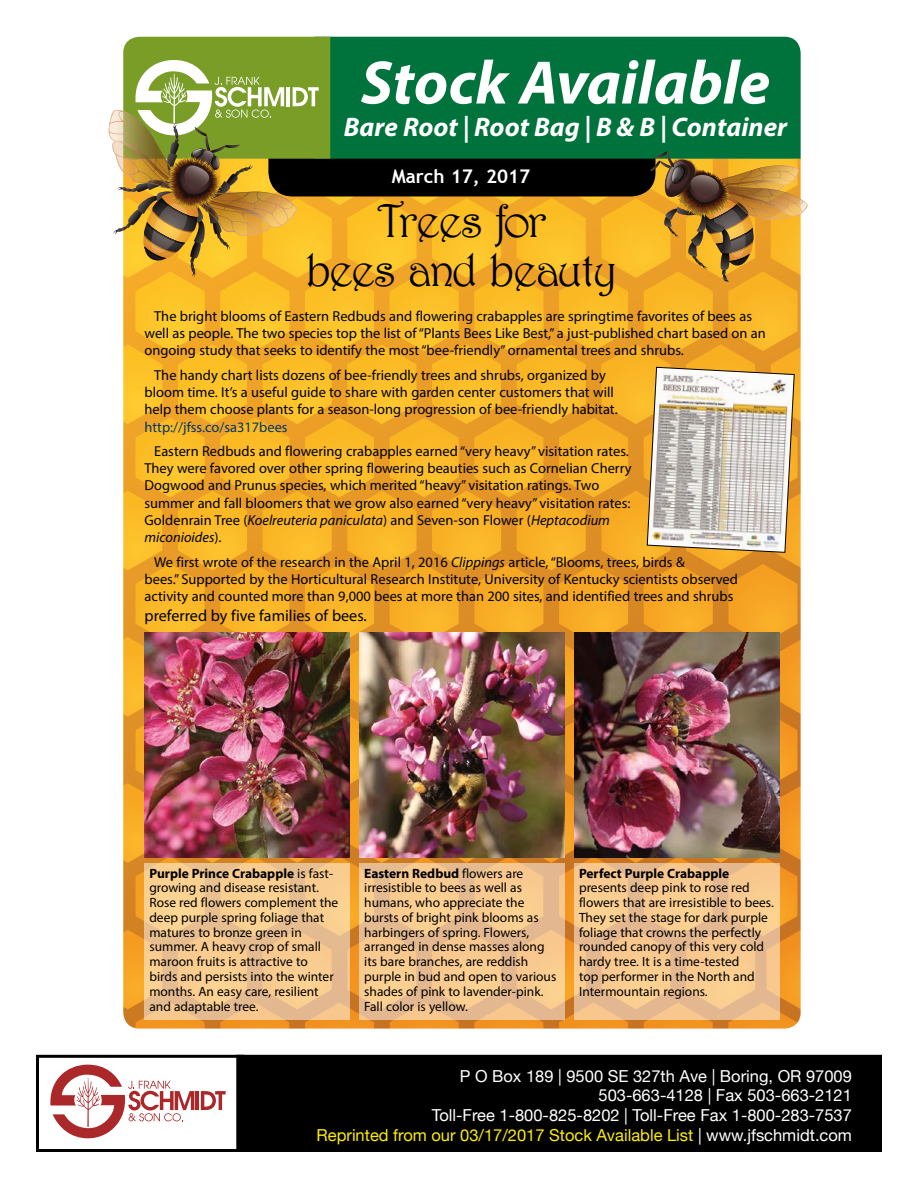
<style>
.page{position:relative;width:918px;height:1188px;background:#fff}
.page>*{position:absolute;margin:0;border:0;box-sizing:border-box;transform-origin:0 0}
.t1{font:italic 700 61.8px "Myriad Pro";color:#fff}
.t2{font:47.1px/48.4px "Harrington";letter-spacing:-.04em;color:#000;text-align:center}
.t3{font:italic 700 26.85px "Myriad Pro";color:#fff}
.t4{font:700 18.75px "Trebuchet MS";color:#fff}
.t5{font:16.5px/19.8px "Helvetica Neue";color:#fff;text-align:right}
.t6{font:16.2px "Myriad Pro";color:#000}
.t7{font:14.4px/17.4px "Myriad Pro";color:#000}
.t8{font:14.4px "Myriad Pro";color:#003867}
.t9{font:13.5px/14.9px "Myriad Pro";color:#000}
.t10{font:700 13.5px "Myriad Pro";color:#000}
.s1{font-style:italic}
.s2{font-weight:700}
.s3{color:#ffee01}
</style>
<div class="page">
<svg style="left:50px;top:1065px;width:144px;height:73px"></svg>
<hr style="left:196px;top:1091px;width:3px;height:19px;background:#ab282a">
<svg style="left:201px;top:1091px;width:25px;height:19px"></svg>
<div style="left:36px;top:1055px;width:208px;height:97px;border:3px solid #000"></div>
<div style="left:238px;top:1056px;width:642px;height:94px;background:#000"></div>
<div style="left:236px;top:1055px;width:646px;height:97px;border:3px solid #000"></div>
<img style="left:108px;top:37px;width:700px;height:992px">
<h1 class="t1" style="left:361px;top:43px;width:411px">Stock Available</h1>
<h3 class="t3" style="left:344px;top:109px;width:445px">Bare Root | Root Bag | B &amp; B | Container</h3>
<h3 class="t4" style="left:392px;top:165px;width:140px">March 17, 2017</h3>
<h2 class="t2" style="left:306px;top:196px;width:314px">Trees for<br>bees and beauty</h2>
<p class="t7" style="left:145px;top:307px;width:623px;text-indent:10px">The bright blooms of Eastern Redbuds and flowering crabapples are springtime favorites of bees as well as people. The two species top the list of “Plants Bees Like Best,” a just-published chart based on an ongoing study that seeks to identify the most “bee-friendly” ornamental trees and shrubs.</p>
<p class="t7" style="left:145px;top:366px;width:475px;text-align:center">The handy chart lists dozens of bee-friendly trees and shrubs, organized by bloom time. It’s a useful guide to share with garden center customers that will help them choose plants for a season-long progression of bee-friendly habitat.</p>
<p class="t8" style="left:145px;top:418px;width:145px">http://jfss.co/sa317bees</p>
<p class="t7" style="left:145px;top:442px;width:489px;text-indent:10px">Eastern Redbuds and flowering crabapples earned “very heavy” visitation rates.<br>They were favored over other spring flowering beauties such as Cornelian Cherry Dogwood and Prunus species, which merited “heavy” visitation ratings. Two summer and fall bloomers that we grow also earned “very heavy” visitation rates:<br>Goldenrain Tree (<span class="s1">Koelreuteria paniculata</span>) and Seven-son Flower (<span class="s1">Heptacodium miconioides</span>).</p>
<p class="t7" style="left:145px;top:553px;width:595px;text-indent:10px">We first wrote of the research in the April 1, 2016 <span class="s1">Clippings</span> article, “Blooms, trees, birds &amp;<br>bees.” Supported by the Horticultural Research Institute, University of Kentucky scientists observed activity and counted more than 9,000 bees at more than 200 sites, and identified trees and shrubs</p>
<p class="t6" style="left:145px;top:606px;width:224px">preferred by five families of bees.</p>
<p class="t9" style="left:149px;top:865px;width:190px"><span class="s2">Purple Prince Crabapple</span> is fast&shy;growing and disease resistant.<br>Rose red flowers complement the deep purple spring foliage that matures to bronze green in summer. A heavy crop of small maroon fruits is attractive to birds and persists into the winter months. An easy care, resilient and adaptable tree.</p>
<p class="t9" style="left:364px;top:865px;width:194px"><span class="s2">Eastern Redbud</span> flowers are irresistible to bees as well as humans, who appreciate the bursts of bright pink blooms as harbingers of spring. Flowers, arranged in dense masses along its bare branches, are reddish purple in bud and open to various shades of pink to lavender-pink.<br>Fall color is yellow.</p>
<p class="t10" style="left:579px;top:864px;width:152px">Perfect Purple Crabapple</p>
<p class="t9" style="left:579px;top:880px;width:196px">presents deep pink to rose red flowers that are irresistible to bees.<br>They set the stage for dark purple foliage that crowns the perfectly rounded canopy of this very cold hardy tree. It is a time-tested<br>top performer in the North and<br>Intermountain regions.</p>
<p class="t5" style="left:317px;top:1067px;width:537px">P O Box 189 | 9500 SE 327th Ave | Boring, OR 97009<br>503-663-4128 | Fax 503-663-2121<br>Toll-Free 1-800-825-8202 | Toll-Free Fax 1-800-283-7537<br><span class="s3">Reprinted from our 03/17/2017 Stock Available List</span> | www.jfschmidt.com</p>
</div>
